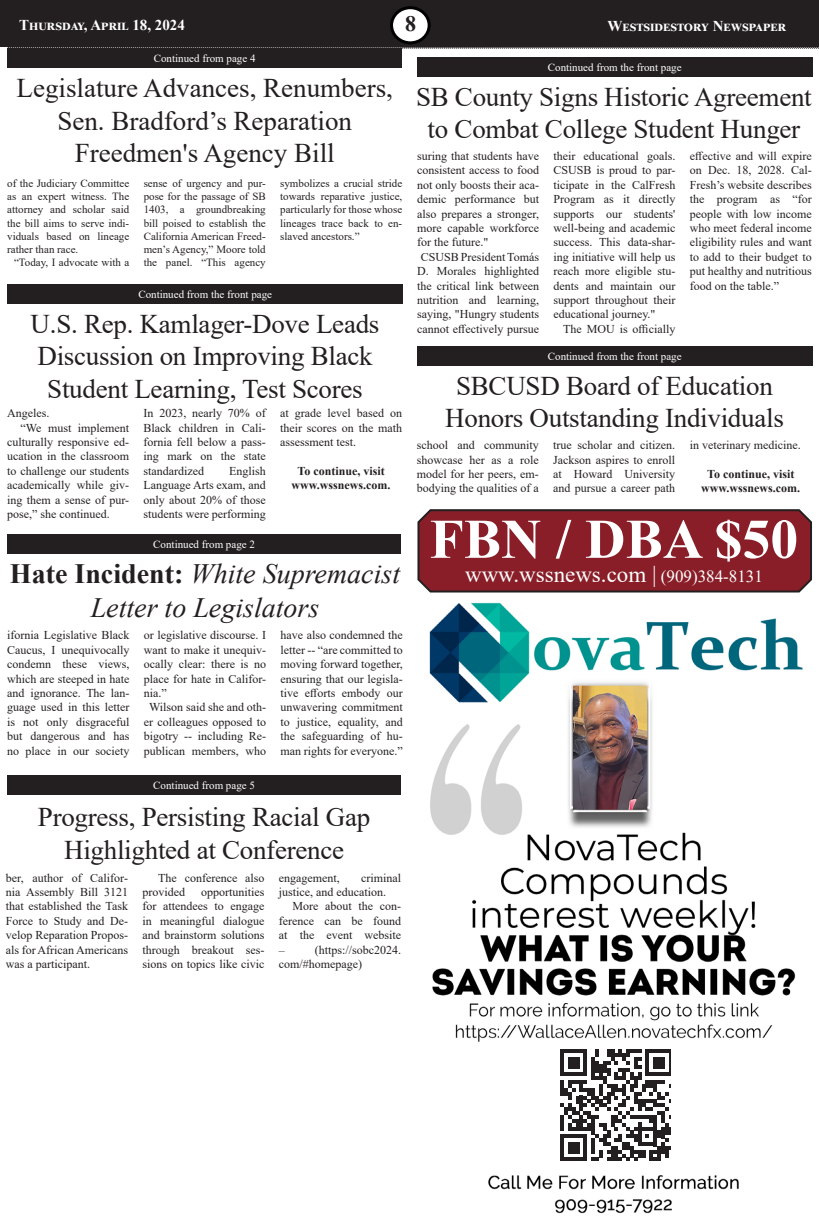
<style>
.page{position:relative;width:819px;height:1224px;background:#fff}
.page>*{position:absolute;margin:0;border:0;box-sizing:border-box;transform-origin:0 0}
.t1{font:700 56px "Times New Roman";color:#fff}
.t2{font:italic 28px/33.6px "Times New Roman";color:#231f20;text-align:center}
.t3{font:27px/32.4px "Times New Roman";letter-spacing:-.01em;color:#231f20;text-align:center}
.t4{font:23px "Times New Roman";color:#fff}
.t5{font:700 22px "Times New Roman";color:#231f20}
.t6{font:700 15px "Times New Roman";color:#fff}
.t7{font:12px/14.4px "Times New Roman";color:#231f20;text-align:justify}
.t8{font:700 12px "Times New Roman";color:#231f20}
.t9{font:11px/13.2px "Times New Roman";color:#231f20;text-align:justify}
.t10{font:11px "Times New Roman";color:#fff}
.s1{font-weight:700;font-style:normal}
.s2{font-size:17px}
</style>
<div class="page">
<div style="left:0;top:0;width:819px;height:46px;background:#231f20"></div>
<div style="left:392px;top:8px;width:37px;height:35px;background:#fff;border-radius:50%"></div>
<div style="left:390px;top:6px;width:41px;height:38px;border:3px solid #000;border-radius:50%"></div>
<svg style="left:6px;top:44px;width:813px;height:5px"></svg>
<div style="left:417px;top:346px;width:395px;height:19px;background:#231f20"></div>
<div style="left:8px;top:285px;width:395px;height:19px;background:#231f20"></div>
<div style="left:417px;top:58px;width:395px;height:19px;background:#231f20"></div>
<div style="left:7px;top:49px;width:395px;height:19px;background:#231f20"></div>
<div style="left:7px;top:534px;width:394px;height:19px;background:#231f20"></div>
<div style="left:7px;top:776px;width:394px;height:19px;background:#231f20"></div>
<img style="left:429px;top:602px;width:374px;height:612px">
<svg style="left:560px;top:1049px;width:110px;height:112px"></svg>
<svg style="left:417px;top:509px;width:395px;height:84px;background:#85222b"></svg>
<p class="t6" style="left:19px;top:14px;width:167px">Thursday, April 18, 2024</p>
<h3 class="t5" style="left:405px;top:8px;width:12px">8</h3>
<p class="t6" style="left:608px;top:15px;width:180px">Westsidestory Newspaper</p>
<p class="t10" style="left:154px;top:51px;width:103px">Continued from page 4</p>
<p class="t3" style="left:17px;top:71px;width:378px">Legislature Advances, Renumbers,<br>Sen. Bradford’s Reparation</p>
<p class="t3" style="left:75px;top:136px;width:261px">Freedmen's Agency Bill</p>
<p class="t9" style="left:7px;top:176px;width:124px">of the Judiciary Committee as an expert witness. The attorney and scholar said the bill aims to serve indi&shy;viduals based on lineage rather than race.</p>
<p class="t9" style="left:14px;top:256px;width:117px">“Today, I advocate with a</p>
<p class="t9" style="left:144px;top:176px;width:124px">sense of urgency and pur&shy;pose for the passage of SB 1403, a groundbreaking bill poised to establish the California American Freed&shy;men’s Agency,” Moore told the panel. “This agency</p>
<p class="t9" style="left:280px;top:176px;width:124px">symbolizes a crucial stride towards reparative justice, particularly for those whose lineages trace back to en&shy;slaved ancestors.”</p>
<p class="t10" style="left:138px;top:286px;width:135px">Continued from the front page</p>
<p class="t3" style="left:31px;top:307px;width:350px;text-align:left">U.S. Rep. Kamlager-Dove Leads<br>Discussion on Improving Black</p>
<p class="t3" style="left:47px;top:372px;width:317px">Student Learning, Test Scores</p>
<p class="t7" style="left:7px;top:406px;width:44px">Angeles.</p>
<p class="t7" style="left:7px;top:420px;width:124px;text-indent:13px">“We must implement culturally responsive ed&shy;ucation in the classroom to challenge our students academically while giv&shy;ing them a sense of pur&shy;pose,” she continued.</p>
<p class="t7" style="left:144px;top:406px;width:124px">In 2023, nearly 70% of Black children in Cali&shy;fornia fell below a pass&shy;ing mark on the state standardized</p>
<p class="t7" style="left:144px;top:463px;width:124px;text-indent:85px">English Language Arts exam, and only about 20% of those students were performing</p>
<p class="t10" style="left:153px;top:536px;width:103px">Continued from page 2</p>
<p class="t7" style="left:280px;top:406px;width:124px">at grade level based on their scores on the math assessment test.</p>
<p class="t8" style="left:298px;top:462px;width:89px">To continue, visit</p>
<p class="t8" style="left:292px;top:477px;width:100px">www.wssnews.com.</p>
<p class="t2" style="left:10px;top:557px;width:392px"><span class="s1">Hate Incident:</span> White Supremacist<br>Letter to Legislators</p>
<p class="t7" style="left:7px;top:628px;width:124px">ifornia Legislative Black Caucus, I unequivocally condemn these views, which are steeped in hate and ignorance. The lan&shy;guage used in this letter is not only disgraceful but dangerous and has no place in our society</p>
<p class="t7" style="left:144px;top:628px;width:124px">or legislative discourse. I want to make it unequiv&shy;ocally clear: there is no place for hate in Califor&shy;nia.”</p>
<p class="t7" style="left:144px;top:700px;width:124px;text-align:center">Wilson said she and oth&shy;er colleagues opposed to bigotry -- including Re&shy;publican members, who</p>
<p class="t10" style="left:153px;top:778px;width:103px">Continued from page 5</p>
<p class="t7" style="left:281px;top:628px;width:124px">have also condemned the letter -- “are committed to moving forward together, ensuring that our legisla&shy;tive efforts embody our unwavering commitment to justice, equality, and the safeguarding of hu&shy;man rights for everyone.”</p>
<p class="t3" style="left:38px;top:800px;width:334px">Progress, Persisting Racial Gap<br>Highlighted at Conference</p>
<p class="t7" style="left:6px;top:870px;width:124px">ber, author of Califor&shy;nia Assembly Bill 3121 that established the Task Force to Study and De&shy;velop Reparation Propos&shy;als for African Americans was a participant.</p>
<p class="t7" style="left:142px;top:870px;width:124px;text-indent:16px">The conference also provided</p>
<p class="t7" style="left:142px;top:884px;width:124px;text-indent:59px">opportunities for attendees to engage in meaningful dialogue and brainstorm solutions through breakout ses&shy;sions on topics like civic</p>
<p class="t7" style="left:279px;top:870px;width:124px;text-indent:82px">criminal justice, and education.</p>
<p class="t7" style="left:292px;top:899px;width:110px">More about the con-</p>
<p class="t7" style="left:279px;top:913px;width:124px">ference can be found</p>
<p class="t7" style="left:279px;top:928px;width:124px">at the event website</p>
<p class="t7" style="left:315px;top:942px;width:88px">(https://sobc2024.</p>
<p class="t7" style="left:279px;top:956px;width:85px">com/#homepage)</p>
<p class="t7" style="left:279px;top:870px;width:62px">engagement,</p>
<p class="t10" style="left:548px;top:60px;width:135px">Continued from the front page</p>
<p class="t3" style="left:416px;top:80px;width:397px">SB County Signs Historic Agreement to Combat College Student Hunger</p>
<p class="t7" style="left:417px;top:148px;width:123px">suring that students have consistent access to food not only boosts their aca&shy;demic performance but also prepares a stronger, more capable workforce for the future."</p>
<p class="t7" style="left:417px;top:249px;width:123px;text-align:center">CSUSB President Tomás<br>D. Morales highlighted the critical link between nutrition and learning, saying, "Hungry students cannot effectively pursue</p>
<p class="t7" style="left:690px;top:148px;width:123px">effective and will expire on Dec. 18, 2028. Cal-Fresh’s website describes the program as “for people with low income who meet federal income eligibility rules and want to add to their budget to put healthy and nutritious food on the table.”</p>
<p class="t7" style="left:553px;top:148px;width:123px">their educational goals.<br>CSUSB is proud to par&shy;ticipate in the CalFresh Program as it directly supports our students' well-being and academic success. This data-shar&shy;ing initiative will help us reach more eligible stu&shy;dents and maintain our support throughout their educational journey."</p>
<p class="t7" style="left:563px;top:321px;width:114px">The MOU is officially</p>
<p class="t10" style="left:548px;top:348px;width:135px">Continued from the front page</p>
<p class="t3" style="left:456px;top:369px;width:318px">SBCUSD Board of Education</p>
<p class="t3" style="left:445px;top:401px;width:340px">Honors Outstanding Individuals</p>
<p class="t7" style="left:417px;top:438px;width:124px">school and community showcase her as a role model for her peers, em&shy;bodying the qualities of a</p>
<p class="t7" style="left:553px;top:438px;width:124px">true scholar and citizen.<br>Jackson aspires to enroll at Howard University and pursue a career path</p>
<p class="t7" style="left:690px;top:438px;width:112px">in veterinary medicine.</p>
<p class="t8" style="left:707px;top:465px;width:89px">To continue, visit</p>
<p class="t8" style="left:701px;top:480px;width:100px">www.wssnews.com.</p>
<p class="t1" style="left:430px;top:499px;width:370px">FBN / DBA $50</p>
<p class="t4" style="left:465px;top:558px;width:299px">www.wssnews.com | <span class="s2">(909)384-8131</span></p>
</div>
